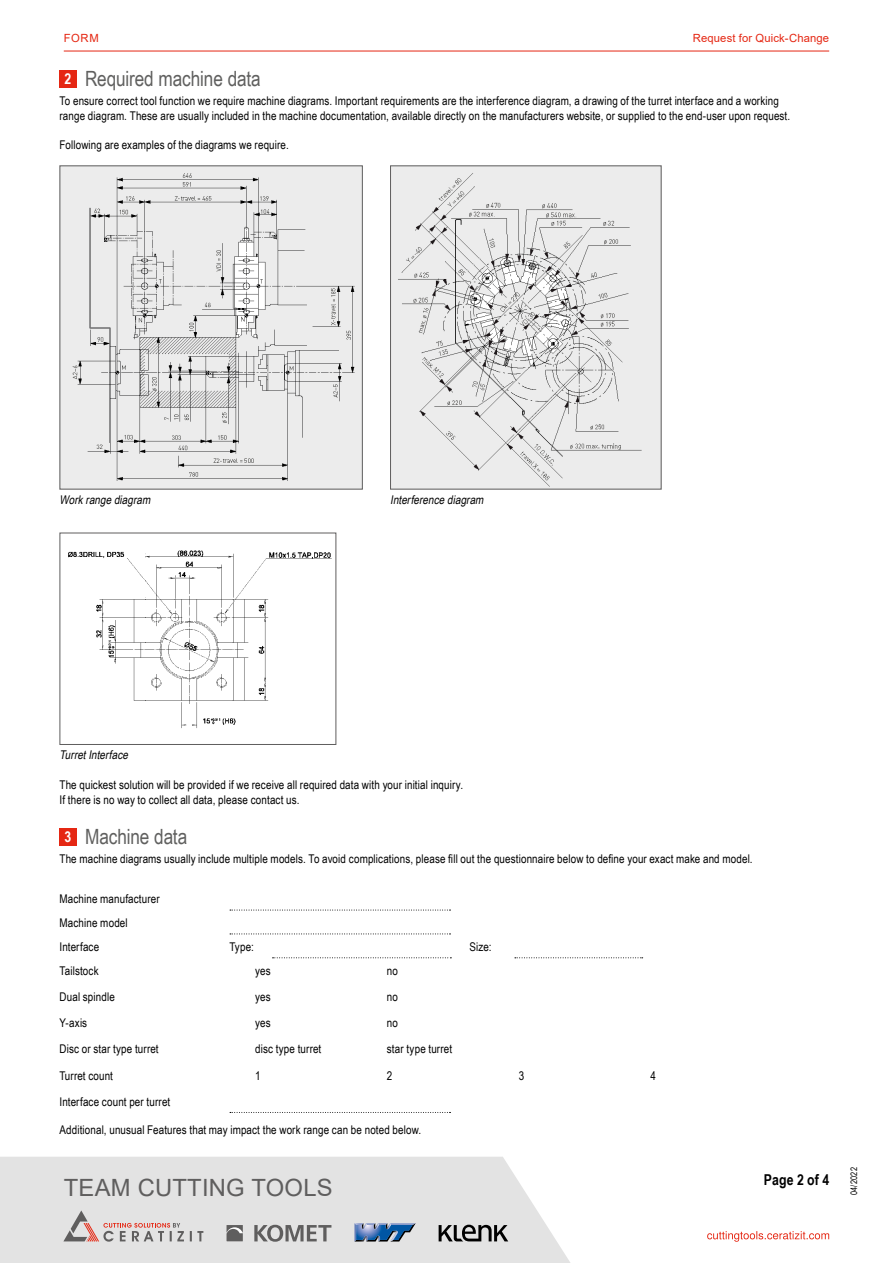
<style>
.page{position:relative;width:893px;height:1263px;background:#fff}
.page>*{position:absolute;margin:0;border:0;box-sizing:border-box;transform-origin:0 0}
.t1{font:23.85px "Arial";letter-spacing:.01em;color:#5f5e5e}
.t2{font:21px "Arial Narrow";letter-spacing:-.01em;color:#60605f}
.t3{font:700 15px "Arial Narrow";letter-spacing:.005em;color:#000}
.t4{font:12px/14.4px "Arial Narrow";letter-spacing:.01em;color:#000}
.t5{font:italic 12px "Arial Narrow";color:#000}
.t6{font:11.25px "Arial";letter-spacing:.015em;color:#e52713}
.t7{font:9px "Arial Narrow";letter-spacing:.025em;color:#000}
.s1{font-weight:700;font-size:15px;color:#fff}
</style>
<div class="page">
<img style="left:392px;top:167px;width:267px;height:320px">
<div style="left:390px;top:165px;width:271px;height:324px;border:1px solid #5f5e5e"></div>
<img style="left:68px;top:550px;width:264px;height:178px">
<img style="left:62px;top:167px;width:299px;height:320px">
<div style="left:60px;top:165px;width:303px;height:324px;border:1px solid #5f5e5e"></div>
<hr style="left:64px;top:51px;width:765px;height:1px;background:#e52713">
<svg style="left:0;top:1157px;width:570px;height:106px;background:#e4e4e4"></svg>
<svg style="left:63px;top:1210px;width:140px;height:31px;background:#d2c8c8"></svg>
<svg style="left:254px;top:1225px;width:77px;height:17px"></svg>
<svg style="left:226px;top:1225px;width:17px;height:16px"></svg>
<svg style="left:439px;top:1225px;width:69px;height:16px"></svg>
<svg style="left:354px;top:1223px;width:62px;height:18px"></svg>
<svg style="left:707px;top:1231px;width:122px;height:11px"></svg>
<div style="left:60px;top:70px;width:17px;height:17px;background:#e52713"></div>
<div style="left:60px;top:828px;width:17px;height:17px;background:#e52713"></div>
<svg style="left:230px;top:910px;width:220px;height:1px"></svg>
<svg style="left:230px;top:933px;width:220px;height:1px"></svg>
<svg style="left:273px;top:957px;width:178px;height:1px"></svg>
<svg style="left:515px;top:957px;width:128px;height:1px"></svg>
<svg style="left:230px;top:1112px;width:220px;height:1px"></svg>
<p class="t6" style="left:64px;top:31px;width:36px">FORM</p>
<p class="t6" style="left:693px;top:31px;width:138px">Request for Quick-Change</p>
<h2 class="t2" style="left:65px;top:63px;width:198px"><span class="s1">2</span> Required machine data</h2>
<p class="t4" style="left:60px;top:94px;width:732px">To ensure correct tool function we require machine diagrams. Important requirements are the interference diagram, a drawing of the turret interface and a working range diagram. These are usually included in the machine documentation, available directly on the manufacturers website, or supplied to the end-user upon request.</p>
<p class="t4" style="left:60px;top:137px;width:231px">Following are examples of the diagrams we require.</p>
<p class="t5" style="left:60px;top:490px;width:95px">Workrangediagram</p>
<p class="t5" style="left:390px;top:490px;width:98px">Interferencediagram</p>
<p class="t5" style="left:60px;top:746px;width:73px">TurretInterface</p>
<p class="t4" style="left:60px;top:777px;width:405px">The quickest solution will be provided if we receive all required data with your initial inquiry.<br>If there is no way to collect all data, please contact us.</p>
<h2 class="t2" style="left:65px;top:821px;width:124px"><span class="s1">3</span> Machine data</h2>
<p class="t4" style="left:60px;top:851px;width:695px">The machine diagrams usually include multiple models. To avoid complications, please fill out the questionnaire below to define your exact make and model.</p>
<p class="t4" style="left:60px;top:887px;width:102px;line-height:23.9px">Machine manufacturer<br>Machine model<br>Interface</p>
<p class="t4" style="left:230px;top:939px;width:26px">Type:</p>
<p class="t4" style="left:469px;top:939px;width:24px">Size:</p>
<p class="t4" style="left:60px;top:963px;width:41px">Tailstock</p>
<p class="t4" style="left:255px;top:963px;width:17px">yes</p>
<p class="t4" style="left:387px;top:963px;width:13px">no</p>
<p class="t4" style="left:60px;top:989px;width:57px">Dual spindle</p>
<p class="t4" style="left:255px;top:989px;width:17px">yes</p>
<p class="t4" style="left:387px;top:989px;width:13px">no</p>
<p class="t4" style="left:60px;top:1015px;width:29px">Y-axis</p>
<p class="t4" style="left:255px;top:1015px;width:17px">yes</p>
<p class="t4" style="left:387px;top:1015px;width:13px">no</p>
<p class="t4" style="left:60px;top:1041px;width:101px">Disc or star type turret</p>
<p class="t4" style="left:255px;top:1041px;width:68px">disc type turret</p>
<p class="t4" style="left:387px;top:1041px;width:67px">star type turret</p>
<p class="t4" style="left:60px;top:1068px;width:55px">Turret count</p>
<p class="t4" style="left:255px;top:1068px;width:7px">1</p>
<p class="t4" style="left:387px;top:1068px;width:7px">2</p>
<p class="t4" style="left:519px;top:1068px;width:7px">3</p>
<p class="t4" style="left:651px;top:1068px;width:7px">4</p>
<p class="t4" style="left:60px;top:1094px;width:112px">Interface count per turret</p>
<p class="t4" style="left:60px;top:1122px;width:363px">Additional, unusual Features that may impact the work range can be noted below.</p>
<h1 class="t1" style="left:64px;top:1171px;width:270px">TEAM CUTTING TOOLS</h1>
<p class="t7" style="left:847px;top:1195px;width:30px;rotate:-90deg">04/2022</p>
<p class="t3" style="left:764px;top:1168px;width:67px">Page 2 of 4</p>
</div>
